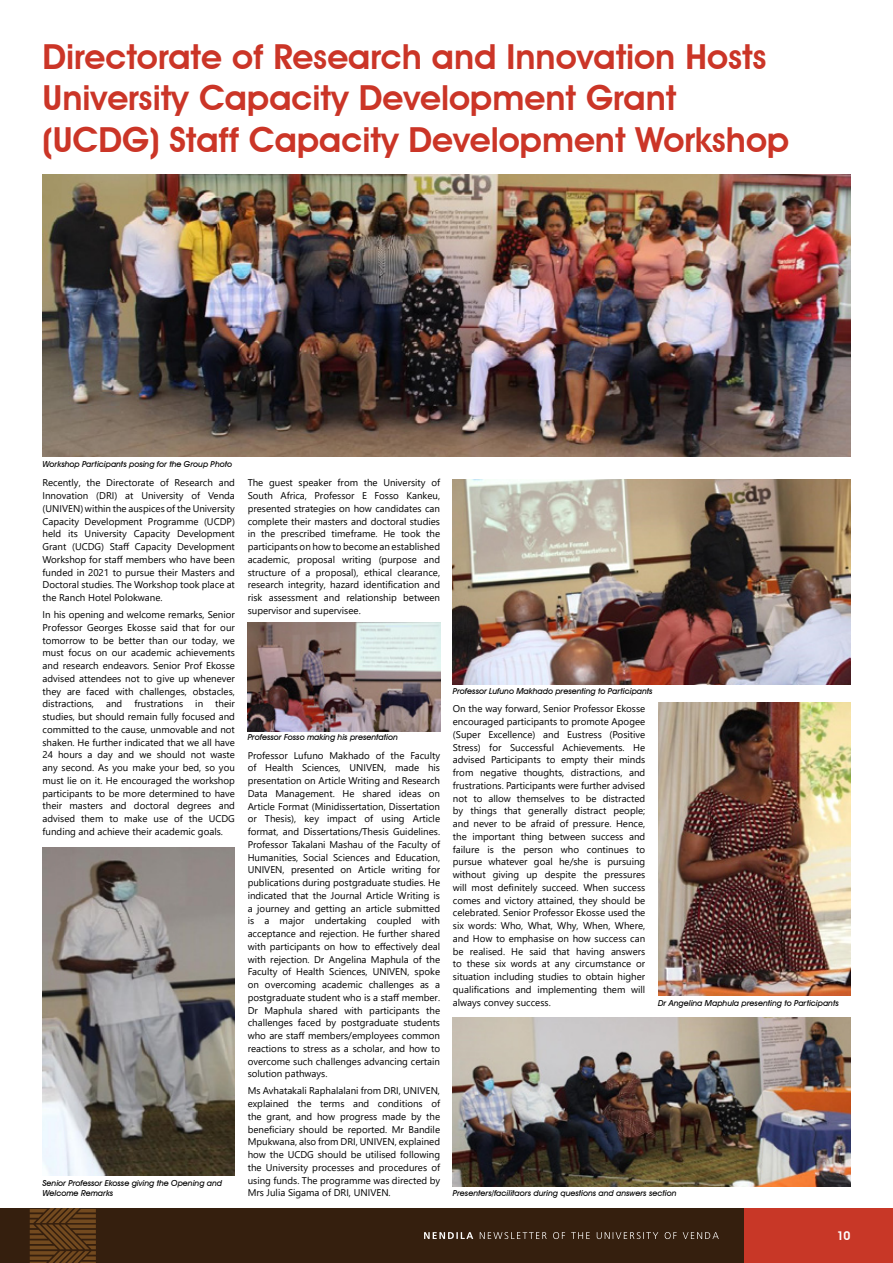
<style>
.page{position:relative;width:893px;height:1263px;background:#fff}
.page>*{position:absolute;margin:0;border:0;box-sizing:border-box;transform-origin:0 0}
.t1{font:600 34.5px/41.4px "Avant Garde IT Cby BT";color:#cb3527}
.t2{font:600 12px "Avant Garde IT Cby BT";color:#fff}
.t3{font:9.75px/12.8px "Segoe UI";color:#000;text-align:justify}
.t4{font:italic 500 8.25px/9.9px "Avant Garde IT Cby BT";color:#000}
</style>
<div class="page">
<div style="left:732px;top:1208px;width:161px;height:55px;background:#c83727"></div>
<div style="left:0;top:1208px;width:743px;height:55px;background:#351f0e"></div>
<svg style="left:424px;top:1232px;width:49px;height:7px"></svg>
<svg style="left:480px;top:1232px;width:239px;height:7px"></svg>
<svg style="left:30px;top:1208px;width:66px;height:55px"></svg>
<img style="left:43px;top:174px;width:807px;height:282px">
<img style="left:43px;top:847px;width:192px;height:328px">
<img style="left:248px;top:622px;width:192px;height:109px">
<img style="left:453px;top:479px;width:397px;height:205px">
<img style="left:658px;top:702px;width:192px;height:293px">
<img style="left:453px;top:1017px;width:397px;height:169px">
<h1 class="t1" style="left:43px;top:36px;width:726px">Directorate of Research and Innovation Hosts<br>University Capacity Development Grant<br>(Ucdg</h1>
<h1 class="t1" style="left:149px;top:118px;width:641px">) Staff Capacity Development Workshop</h1>
<p class="t4" style="left:43px;top:459px;width:191px">Workshop Participants posing for the Group Photo</p>
<p class="t3" style="left:43px;top:476px;width:194px">Recently, the Directorate of Research and Innovation (DRI) at University of Venda (UNIVEN) within the auspices of the University Capacity Development Programme (UCDP) held its University Capacity Development Grant (UCDG) Staff Capacity Development Workshop for staff members who have been funded in 2021 to pursue their Masters and Doctoral studies. The Workshop took place at the Ranch Hotel Polokwane.</p>
<p class="t3" style="left:43px;top:608px;width:194px">In his opening and welcome remarks, Senior Professor Georges Ekosse said that for our tomorrow to be better than our today, we must focus on our academic achievements and research endeavors. Senior Prof Ekosse advised attendees not to give up whenever they are faced with challenges, obstacles, distractions, and frustrations in their studies, but should remain fully focused and committed to the cause, unmovable and not shaken. He further indicated that we all have 24 hours a day and we should not waste any second. As you make your bed, so you must lie on it. He encouraged the workshop participants to be more determined to have their masters and doctoral degrees and advised them to make use of the UCDG funding and achieve their academic goals.</p>
<p class="t4" style="left:43px;top:1178px;width:181px">Senior Professor Ekosse giving the Opening and<br>Welcome Remarks</p>
<p class="t3" style="left:248px;top:476px;width:194px">The guest speaker from the University of South Africa, Professor E Fosso Kankeu, presented strategies on how candidates can complete their masters and doctoral studies in the prescribed timeframe. He took the participants on how to become an established academic, proposal writing (purpose and structure of a proposal), ethical clearance, research integrity, hazard identification and risk assessment and relationship between supervisor and supervisee.</p>
<p class="t4" style="left:248px;top:732px;width:152px">Professor Fosso making his presentation</p>
<p class="t3" style="left:248px;top:748px;width:194px">Professor Lufuno Makhado of the Faculty of Health Sciences, UNIVEN, made his presentation on Article Writing and Research Data Management. He shared ideas on Article Format (Minidissertation, Dissertation or Thesis), key impact of using Article format, and Dissertations/Thesis Guidelines.<br>Professor Takalani Mashau of the Faculty of Humanities, Social Sciences and Education, UNIVEN, presented on Article writing for publications during postgraduate studies. He indicated that the Journal Article Writing is a journey and getting an article submitted is a major undertaking coupled with acceptance and rejection. He further shared with participants on how to effectively deal with rejection. Dr Angelina Maphula of the Faculty of Health Sciences, UNIVEN, spoke on overcoming academic challenges as a postgraduate student who is a staff member.<br>Dr Maphula shared with participants the challenges faced by postgraduate students who are staff members/employees common reactions to stress as a scholar, and how to overcome such challenges advancing certain solution pathways.</p>
<p class="t3" style="left:248px;top:1084px;width:194px">Ms Avhatakali Raphalalani from DRI, UNIVEN, explained the terms and conditions of the grant, and how progress made by the beneficiary should be reported. Mr Bandile Mpukwana, also from DRI, UNIVEN, explained how the UCDG should be utilised following the University processes and procedures of using funds. The programme was directed by Mrs Julia Sigama of DRI, UNIVEN.</p>
<p class="t4" style="left:453px;top:686px;width:201px">Professor Lufuno Makhado presenting to Participants</p>
<p class="t3" style="left:453px;top:702px;width:194px">On the way forward, Senior Professor Ekosse encouraged participants to promote Apogee (Super Excellence) and Eustress (Positive Stress) for Successful Achievements. He advised Participants to empty their minds from negative thoughts, distractions, and frustrations. Participants were further advised not to allow themselves to be distracted by things that generally distract people; and never to be afraid of pressure. Hence, the important thing between success and failure is the person who continues to pursue whatever goal he/she is pursuing without giving up despite the pressures will most definitely succeed. When success comes and victory attained, they should be celebrated. Senior Professor Ekosse used the six words: Who, What, Why, When, Where, and How to emphasise on how success can be realised. He said that having answers to these six words at any circumstance or situation including studies to obtain higher qualifications and implementing them will always convey success.</p>
<p class="t4" style="left:658px;top:998px;width:182px">Dr Angelina Maphula presenting to Participants</p>
<p class="t4" style="left:453px;top:1188px;width:225px">Presenters/facilitaors during questions and answers section</p>
<p class="t2" style="left:837px;top:1228px;width:15px">10</p>
</div>
